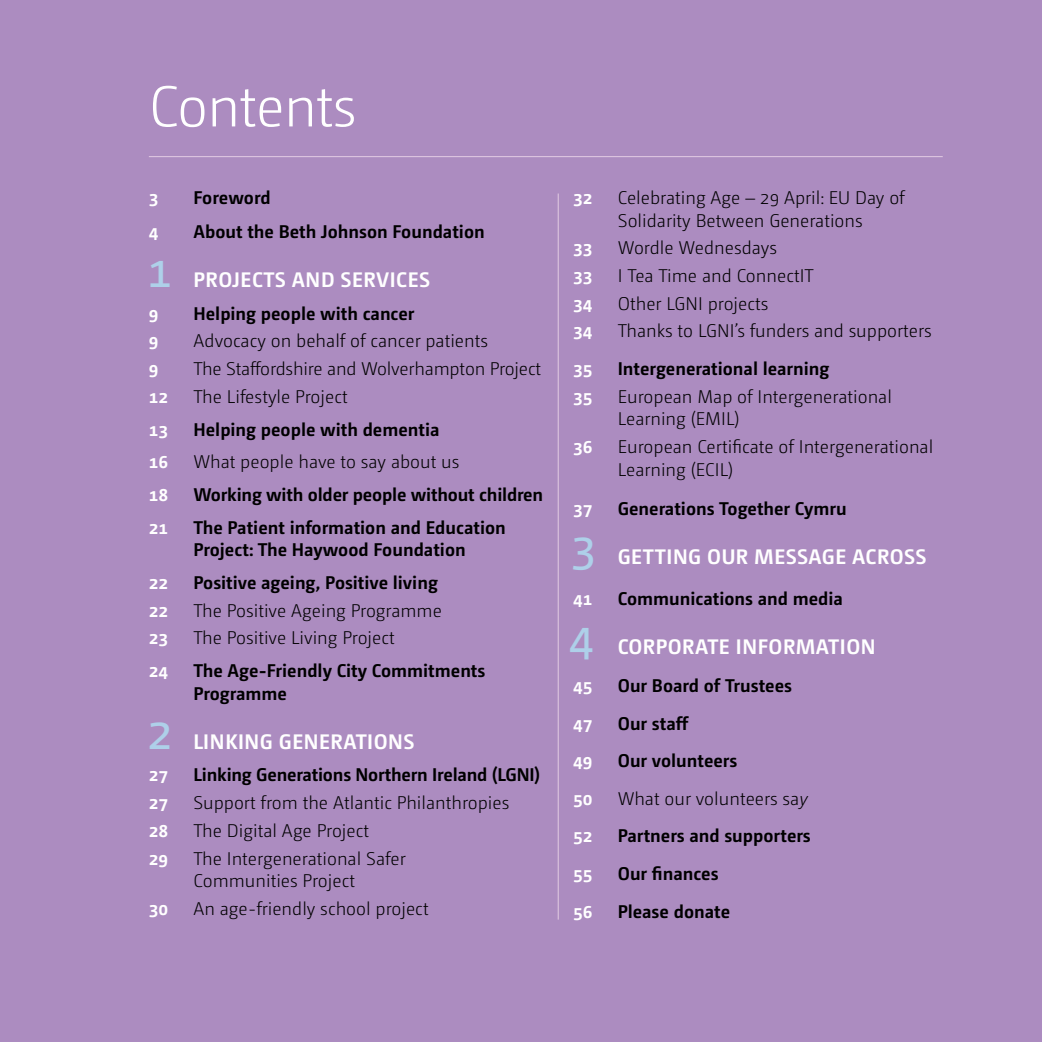
<style>
.page{position:relative;width:1042px;height:1042px;background:#ac8cc0}
.page>*{position:absolute;margin:0;border:0;box-sizing:border-box;transform-origin:0 0}
.t1{font:300 57.75px "Camingo Dos";letter-spacing:-.02em;color:#fff}
.t2{font:49px "Camingo Dos";color:#aed0e9}
.t3{font:700 21px "Camingo Dos";letter-spacing:.025em;color:#fff}
.t4{font:300 18.38px/22.8px "Camingo Dos";color:#000}
.t5{font:700 18.38px/22.8px "Camingo Dos";color:#000}
.t6{font:700 18.38px "Camingo Dos";color:#fff}
.s1{font-style:italic}
</style>
<div class="page">
<hr style="left:149px;top:156px;width:794px;height:1px;background:#e3cce3">
<hr style="left:558px;top:193px;width:1px;height:726px;background:#e3cce3">
<h1 class="t1" style="left:149px;top:73px;width:209px">Contents</h1>
<p class="t6" style="left:149px;top:186px;width:11px">3</p>
<p class="t5" style="left:193px;top:186px;width:79px">Foreword</p>
<p class="t6" style="left:149px;top:221px;width:11px">4</p>
<p class="t5" style="left:193px;top:220px;width:293px">About the Beth Johnson Foundation</p>
<h2 class="t2" style="left:147px;top:241px;width:27px">1</h2>
<p class="t3" style="left:193px;top:267px;width:238px">PROJECTS AND SERVICES</p>
<p class="t6" style="left:149px;top:302px;width:11px">9</p>
<p class="t5" style="left:193px;top:302px;width:222px">Helping people with cancer</p>
<p class="t6" style="left:149px;top:330px;width:11px">9</p>
<p class="t4" style="left:193px;top:330px;width:296px">Advocacy on behalf of cancer patients</p>
<p class="t6" style="left:149px;top:358px;width:11px">9</p>
<p class="t4" style="left:193px;top:357px;width:349px">The Staffordshire and Wolverhampton Project</p>
<p class="t6" style="left:149px;top:385px;width:21px">12</p>
<p class="t4" style="left:193px;top:385px;width:156px">The Lifestyle Project</p>
<p class="t6" style="left:149px;top:418px;width:21px">13</p>
<p class="t5" style="left:193px;top:417px;width:247px">Helping people with dementia</p>
<p class="t6" style="left:149px;top:451px;width:21px">16</p>
<p class="t4" style="left:193px;top:450px;width:267px">What people have to say about us</p>
<p class="t6" style="left:149px;top:483px;width:21px">18</p>
<p class="t5" style="left:193px;top:483px;width:351px">Working with older people without children</p>
<p class="t6" style="left:149px;top:516px;width:21px">21</p>
<p class="t5" style="left:193px;top:515px;width:314px">The Patient information and Education<br>Project: The Haywood Foundation</p>
<p class="t6" style="left:149px;top:571px;width:21px">22</p>
<p class="t5" style="left:193px;top:571px;width:246px">Positive ageing, Positive living</p>
<p class="t6" style="left:149px;top:599px;width:21px">22</p>
<p class="t4" style="left:193px;top:599px;width:250px">The Positive Ageing Programme</p>
<p class="t6" style="left:149px;top:627px;width:21px">23</p>
<p class="t4" style="left:193px;top:627px;width:203px">The Positive Living Project</p>
<p class="t6" style="left:149px;top:659px;width:21px">24</p>
<p class="t5" style="left:193px;top:659px;width:293px">The Age-Friendly City Commitments<br>Programme</p>
<h2 class="t2" style="left:147px;top:703px;width:27px">2</h2>
<p class="t3" style="left:193px;top:729px;width:223px">LINKING GENERATIONS</p>
<p class="t6" style="left:149px;top:764px;width:21px">27</p>
<p class="t5" style="left:193px;top:763px;width:348px">Linking Generations Northern Ireland (LGNI)</p>
<p class="t6" style="left:149px;top:791px;width:21px">27</p>
<p class="t4" style="left:193px;top:791px;width:317px">Support from the Atlantic Philanthropies</p>
<p class="t6" style="left:149px;top:819px;width:21px">28</p>
<p class="t4" style="left:193px;top:819px;width:177px">The Digital Age Project</p>
<p class="t6" style="left:149px;top:847px;width:21px">29</p>
<p class="t4" style="left:193px;top:847px;width:214px">The Intergenerational Safer<br>Communities Project</p>
<p class="t6" style="left:149px;top:897px;width:21px">30</p>
<p class="t4" style="left:193px;top:897px;width:237px">An age-friendly school project</p>
<p class="t6" style="left:573px;top:186px;width:21px">32</p>
<p class="t4" style="left:618px;top:186px;width:288px">Celebrating Age – 29 April: EU Day of<br>Solidarity Between Generations</p>
<p class="t6" style="left:573px;top:237px;width:21px">33</p>
<p class="t4" style="left:618px;top:236px;width:161px">Wordle Wednesdays</p>
<p class="t6" style="left:573px;top:264px;width:21px">33</p>
<p class="t4" style="left:618px;top:264px;width:198px">I Tea Time and ConnectIT</p>
<p class="t6" style="left:573px;top:292px;width:21px">34</p>
<p class="t4" style="left:618px;top:292px;width:152px">Other LGNI projects</p>
<p class="t6" style="left:573px;top:320px;width:21px">34</p>
<p class="t4" style="left:618px;top:320px;width:315px">Thanks to LGNI’s funders and supporters</p>
<p class="t6" style="left:573px;top:357px;width:21px">35</p>
<p class="t5" style="left:618px;top:357px;width:213px">Intergenerational learning</p>
<p class="t6" style="left:573px;top:385px;width:21px">35</p>
<p class="t4" style="left:618px;top:385px;width:276px">European Map of Intergenerational<br>Learning (EMIL)</p>
<p class="t6" style="left:573px;top:436px;width:21px">36</p>
<p class="t4" style="left:618px;top:435px;width:317px">European Certificate of Intergenerational<br>Learning (ECIL)</p>
<p class="t6" style="left:573px;top:498px;width:21px">37</p>
<p class="t5" style="left:618px;top:497px;width:230px">Generations Together Cymru</p>
<h2 class="t2" style="left:570px;top:518px;width:27px">3</h2>
<p class="t3" style="left:618px;top:544px;width:310px">GETTING OUR MESSAGE ACROSS</p>
<p class="t6" style="left:573px;top:588px;width:21px">41</p>
<p class="t5" style="left:618px;top:587px;width:227px">Communications and media</p>
<h2 class="t2" style="left:568px;top:608px;width:27px">4</h2>
<p class="t3" style="left:618px;top:634px;width:259px">CORPORATE INFORMATION</p>
<p class="t6" style="left:573px;top:674px;width:21px">45</p>
<p class="t5" style="left:618px;top:674px;width:176px">Our Board of Trustees</p>
<p class="t6" style="left:573px;top:712px;width:21px">47</p>
<p class="t5" style="left:618px;top:711px;width:72px">Our staff</p>
<p class="t6" style="left:573px;top:749px;width:21px">49</p>
<p class="t5" style="left:618px;top:749px;width:121px">Our volunteers</p>
<p class="t6" style="left:573px;top:787px;width:21px">50</p>
<p class="t4" style="left:618px;top:787px;width:191px">What our volunteers sa<span class="s1">y</span></p>
<p class="t6" style="left:573px;top:825px;width:21px">52</p>
<p class="t5" style="left:618px;top:824px;width:194px">Partners and supporters</p>
<p class="t6" style="left:573px;top:862px;width:21px">55</p>
<p class="t5" style="left:618px;top:862px;width:102px">Our finances</p>
<p class="t6" style="left:573px;top:900px;width:21px">56</p>
<p class="t5" style="left:618px;top:900px;width:114px">Please donate</p>
</div>
